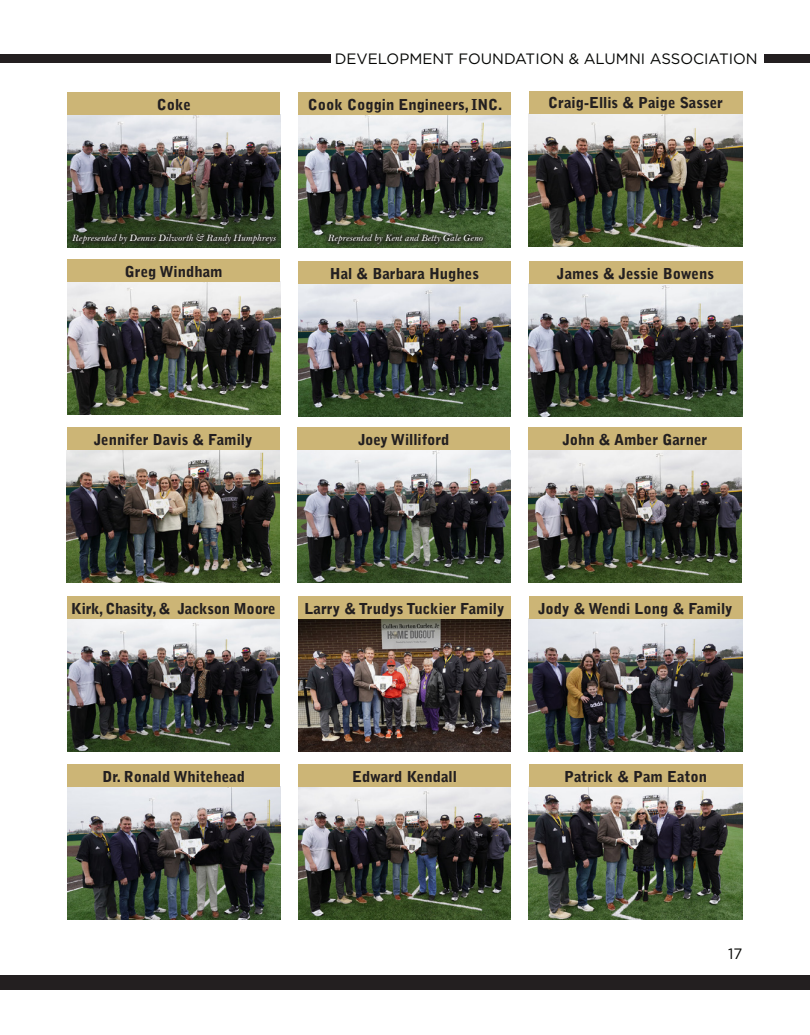
<style>
.page{position:relative;width:810px;height:1035px;background:#fff}
.page>*{position:absolute;margin:0;border:0;box-sizing:border-box;transform-origin:0 0}
.t1{font:900 15px "Bell Gothic Std";color:#231f20}
.t2{font:15px "Gotham";color:#040503}
.t3{font:900 15px "Bell Gothic Std";letter-spacing:-.02em;color:#231f20}
.t4{font:10px "Bell MT Italic";color:#fff}
</style>
<div class="page">
<div style="left:0;top:976px;width:810px;height:14px;background:#231f20"></div>
<div style="left:0;top:54px;width:810px;height:8px;background:#231f20"></div>
<div style="left:331px;top:45px;width:433px;height:27px;background:#fff"></div>
<img style="left:68px;top:114px;width:212px;height:115px">
<img style="left:68px;top:282px;width:212px;height:133px">
<img style="left:298px;top:114px;width:213px;height:133px">
<img style="left:298px;top:284px;width:213px;height:133px">
<img style="left:529px;top:113px;width:213px;height:133px">
<img style="left:529px;top:284px;width:213px;height:133px">
<div style="left:68px;top:92px;width:212px;height:22px;background:#ccb576"></div>
<div style="left:68px;top:260px;width:212px;height:22px;background:#ccb576"></div>
<div style="left:298px;top:92px;width:213px;height:22px;background:#ccb576"></div>
<div style="left:298px;top:262px;width:213px;height:22px;background:#ccb576"></div>
<div style="left:529px;top:91px;width:213px;height:22px;background:#ccb576"></div>
<div style="left:529px;top:262px;width:213px;height:22px;background:#ccb576"></div>
<svg style="left:322px;top:229px;width:166px;height:19px;background:#37482a"></svg>
<svg style="left:67px;top:229px;width:214px;height:19px;background:#2b3921"></svg>
<img style="left:67px;top:450px;width:213px;height:133px">
<img style="left:298px;top:450px;width:212px;height:133px">
<img style="left:528px;top:450px;width:214px;height:133px">
<div style="left:67px;top:428px;width:213px;height:22px;background:#ccb576"></div>
<div style="left:298px;top:428px;width:212px;height:22px;background:#ccb576"></div>
<div style="left:528px;top:428px;width:214px;height:22px;background:#ccb576"></div>
<img style="left:68px;top:786px;width:212px;height:133px">
<img style="left:298px;top:618px;width:213px;height:133px">
<img style="left:68px;top:618px;width:212px;height:133px">
<img style="left:298px;top:786px;width:213px;height:133px">
<img style="left:529px;top:618px;width:213px;height:133px">
<img style="left:529px;top:786px;width:213px;height:133px">
<div style="left:68px;top:596px;width:212px;height:22px;background:#ccb576"></div>
<div style="left:68px;top:764px;width:212px;height:22px;background:#ccb576"></div>
<div style="left:298px;top:596px;width:213px;height:22px;background:#ccb576"></div>
<div style="left:298px;top:764px;width:213px;height:22px;background:#ccb576"></div>
<div style="left:529px;top:596px;width:213px;height:22px;background:#ccb576"></div>
<div style="left:529px;top:764px;width:213px;height:22px;background:#ccb576"></div>
<p class="t1" style="left:157px;top:96px;width:36px">Coke</p>
<p class="t2" style="left:335px;top:49px;width:424px">DEVELOPMENT FOUNDATION &amp; ALUMNI ASSOCIATION</p>
<p class="t1" style="left:308px;top:96px;width:196px">Cook Coggin Engineers, INC.</p>
<p class="t1" style="left:548px;top:94px;width:176px">Craig-Ellis &amp; Paige Sasser</p>
<p class="t4" style="left:72px;top:232px;width:205px">Represented by Dennis Dilworth &amp; Randy Humphreys</p>
<p class="t4" style="left:327px;top:232px;width:157px">Represented by Kent and Betty Gale Geno</p>
<p class="t1" style="left:125px;top:263px;width:99px">Greg Windham</p>
<p class="t1" style="left:330px;top:265px;width:151px">Hal &amp; Barbara Hughes</p>
<p class="t1" style="left:557px;top:265px;width:158px">James &amp; Jessie Bowens</p>
<p class="t1" style="left:94px;top:431px;width:160px">Jennifer Davis &amp; Family</p>
<p class="t1" style="left:358px;top:431px;width:93px">Joey Williford</p>
<p class="t1" style="left:563px;top:431px;width:146px">John &amp; Amber Garner</p>
<p class="t3" style="left:71px;top:600px;width:206px">Kirk, Chasity, &amp; Jackson Moore</p>
<p class="t1" style="left:304px;top:600px;width:202px">Larry &amp; Trudys Tuckier Family</p>
<p class="t1" style="left:539px;top:600px;width:196px">Jody &amp; Wendi Long &amp; Family</p>
<p class="t1" style="left:103px;top:768px;width:144px">Dr. Ronald Whitehead</p>
<p class="t1" style="left:352px;top:768px;width:106px">Edward Kendall</p>
<p class="t1" style="left:564px;top:768px;width:145px">Patrick &amp; Pam Eaton</p>
<p class="t2" style="left:728px;top:944px;width:16px">17</p>
</div>
